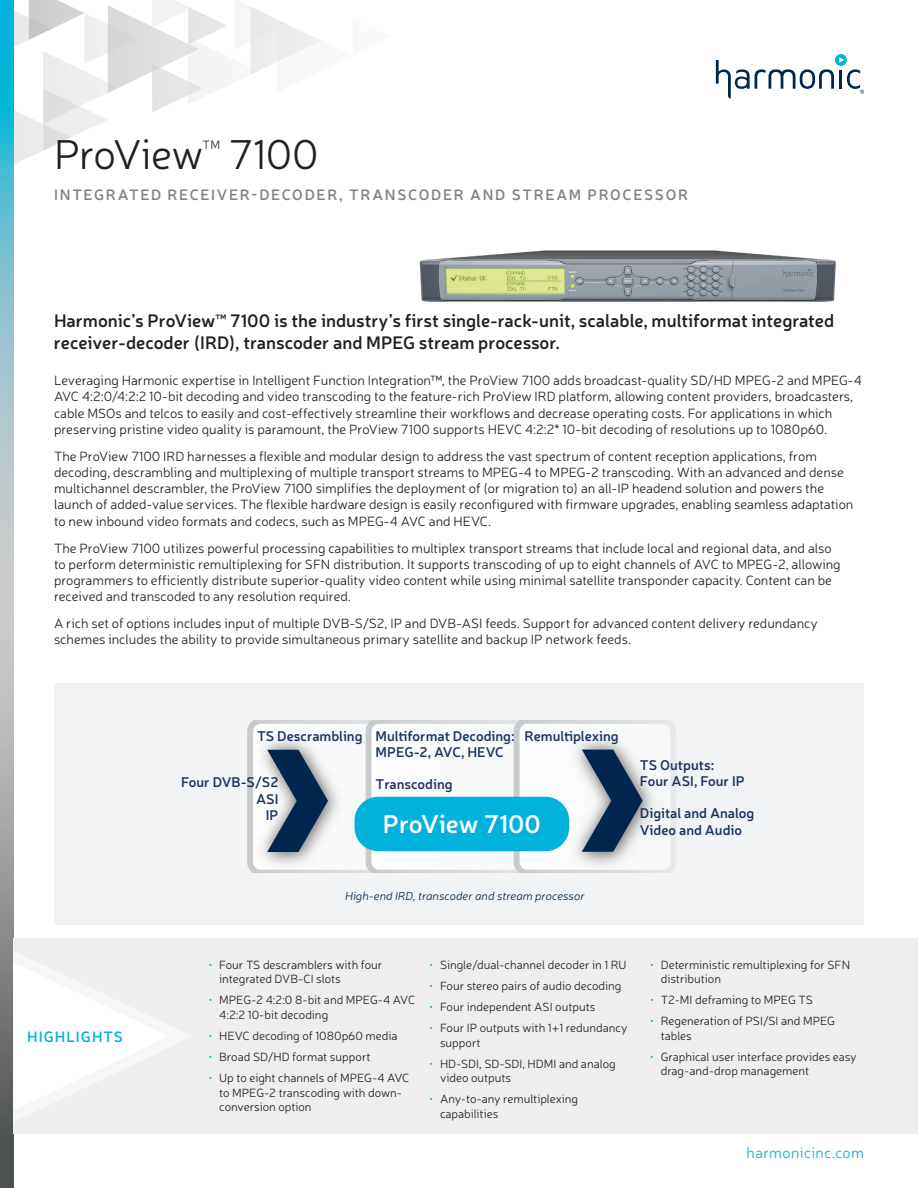
<style>
.page{position:relative;width:918px;height:1188px;background:#fff}
.page>*{position:absolute;margin:0;border:0;box-sizing:border-box;transform-origin:0 0}
.t1{font:300 42px "Neris";letter-spacing:-.015em;color:#231f20}
.t2{font:600 25.5px "Neris";letter-spacing:-.01em;color:#fff}
.t3{font:600 18px/21.6px "Neris";color:#231f20}
.t4{font:600 15px "Neris";letter-spacing:.11em;color:#808285}
.t5{font:300 15px "Neris";letter-spacing:.03em;color:#00b2dc}
.t6{font:600 15px "Neris";letter-spacing:.07em;color:#00b2dc}
.t7{font:600 13.95px/16.8px "Neris";color:#1a345d}
.t8{font:300 13.5px/16.2px "Neris";color:#231f20}
.t9{font:300 12.15px "Neris";color:#231f20}
.t10{font:300 12px/14.4px "Neris";color:#231f20}
.t11{font:italic 300 11.7px "Neris";color:#00264d}
.s1{color:#00b2dc}
</style>
<div class="page">
<svg style="left:14px;top:0;width:307px;height:164px"></svg>
<svg style="left:835px;top:54px;width:12px;height:12px"></svg>
<svg style="left:716px;top:57px;width:148px;height:42px"></svg>
<img style="left:419px;top:250px;width:417px;height:52px">
<svg style="left:0;top:0;width:14px;height:1188px;background:#82a9b2"></svg>
<div style="left:14px;top:939px;width:904px;height:195px;background:#eeeeef"></div>
<svg style="left:14px;top:962px;width:154px;height:148px"></svg>
<div style="left:54px;top:684px;width:810px;height:241px;background:#f2f3f4"></div>
<svg style="left:250px;top:721px;width:144px;height:152px"></svg>
<div style="left:247px;top:718px;width:150px;height:158px;border:6px solid #c7c8ca;border-radius:11px"></div>
<div style="left:369px;top:721px;width:168px;height:152px;background:#fff;border-radius:11px"></div>
<div style="left:366px;top:718px;width:174px;height:158px;border:6px solid #c7c8ca;border-radius:11px"></div>
<div style="left:517px;top:721px;width:156px;height:152px;background:#fff;border-radius:11px"></div>
<div style="left:514px;top:718px;width:162px;height:158px;border:6px solid #c7c8ca;border-radius:11px"></div>
<img style="left:561px;top:736px;width:105px;height:139px">
<svg style="left:582px;top:750px;width:61px;height:102px;background:#697c90"></svg>
<img style="left:247px;top:729px;width:105px;height:146px">
<svg style="left:267px;top:750px;width:61px;height:102px"></svg>
<div style="left:355px;top:797px;width:214px;height:54px;background:#00b2dc;border-radius:24px"></div>
<h1 class="t1" style="left:54px;top:128px;width:151px">ProView</h1>
<p class="t9" style="left:203px;top:137px;width:19px">TM</p>
<h1 class="t1" style="left:229px;top:128px;width:91px">7100</h1>
<p class="t4" style="left:54px;top:185px;width:636px">INTEGRATED RECEIVER-DECODER, TRANSCODER AND STREAM PROCESSOR</p>
<h3 class="t3" style="left:54px;top:309px;width:782px">Harmonic’s ProView<sup>™</sup> 7100 is the industry’s first single-rack-unit, scalable, multiformat integrated receiver-decoder (IRD), transcoder and MPEG stream processor.</h3>
<p class="t8" style="left:54px;top:372px;width:809px">Leveraging Harmonic expertise in Intelligent Function Integration™, the ProView 7100 adds broadcast-quality SD/HD MPEG-2 and MPEG-4<br>AVC 4:2:0/4:2:2 10-bit decoding and video transcoding to the feature-rich ProView IRD platform, allowing content providers, broadcasters, cable MSOs and telcos to easily and cost-effectively streamline their workflows and decrease operating costs. For applications in which preserving pristine video quality is paramount, the ProView 7100 supports HEVC 4:2:2* 10-bit decoding of resolutions up to 1080p60.</p>
<p class="t8" style="left:54px;top:448px;width:801px">The ProView 7100 IRD harnesses a flexible and modular design to address the vast spectrum of content reception applications, from decoding, descrambling and multiplexing of multiple transport streams to MPEG-4 to MPEG-2 transcoding. With an advanced and dense multichannel descrambler, the ProView 7100 simplifies the deployment of (or migration to) an all-IP headend solution and powers the launch of added-value services. The flexible hardware design is easily reconfigured with firmware upgrades, enabling seamless adaptation to new inbound video formats and codecs, such as MPEG-4 AVC and HEVC.</p>
<p class="t8" style="left:54px;top:539px;width:788px">The ProView 7100 utilizes powerful processing capabilities to multiplex transport streams that include local and regional data, and also to perform deterministic remultiplexing for SFN distribution. It supports transcoding of up to eight channels of AVC to MPEG-2, allowing programmers to efficiently distribute superior-quality video content while using minimal satellite transponder capacity. Content can be received and transcoded to any resolution required.</p>
<p class="t8" style="left:54px;top:615px;width:765px">A rich set of options includes input of multiple DVB-S/S2, IP and DVB-ASI feeds. Support for advanced content delivery redundancy schemes includes the ability to provide simultaneous primary satellite and backup IP network feeds.</p>
<p class="t6" style="left:27px;top:1026px;width:98px">HIGHLIGHTS</p>
<p class="t7" style="left:376px;top:727px;width:140px;text-indent:-119px">TS Descrambling Mul format Decoding:<br>MPEG-2, AVC, HEVC</p>
<p class="t7" style="left:376px;top:775px;width:79px">Transcoding</p>
<p class="t7" style="left:525px;top:727px;width:96px">Remul plexing</p>
<p class="t7" style="left:181px;top:773px;width:99px;text-align:right">Four DVB-S/S2<br>ASI<br>IP</p>
<h2 class="t2" style="left:383px;top:806px;width:159px">ProView 7100</h2>
<p class="t7" style="left:640px;top:756px;width:106px">TS Outputs:<br>Four ASI, Four IP</p>
<p class="t7" style="left:640px;top:804px;width:116px">Digital and Analog<br>Video and Audio</p>
<p class="t11" style="left:345px;top:889px;width:241px">High-end IRD, transcoder and stream processor</p>
<p class="t10" style="left:219px;top:957px;width:165px;text-indent:-11px"><span class="s1">•</span> Four TS descramblers with four integrated DVB-CI slots</p>
<p class="t10" style="left:219px;top:993px;width:198px;text-indent:-11px"><span class="s1">•</span> MPEG-2 4:2:0 8-bit and MPEG-4 AVC<br>4:2:2 10-bit decoding</p>
<p class="t10" style="left:208px;top:1028px;width:191px"><span class="s1">•</span> HEVC decoding of 1080p60 media</p>
<p class="t10" style="left:208px;top:1049px;width:164px"><span class="s1">•</span> Broad SD/HD format support</p>
<p class="t10" style="left:219px;top:1070px;width:192px;text-indent:-11px"><span class="s1">•</span> Up to eight channels of MPEG-4 AVC to MPEG-2 transcoding with down&shy;conversion option</p>
<p class="t10" style="left:429px;top:957px;width:199px"><span class="s1">•</span> Single/dual-channel decoder in 1 RU</p>
<p class="t10" style="left:429px;top:978px;width:194px"><span class="s1">•</span> Four stereo pairs of audio decoding</p>
<p class="t10" style="left:429px;top:999px;width:168px"><span class="s1">•</span> Four independent ASI outputs</p>
<p class="t10" style="left:440px;top:1020px;width:189px;text-indent:-11px"><span class="s1">•</span> Four IP outputs with 1+1 redundancy support</p>
<p class="t10" style="left:440px;top:1056px;width:177px;text-indent:-11px"><span class="s1">•</span> HD-SDI, SD-SDI, HDMI and analog video outputs</p>
<p class="t10" style="left:440px;top:1091px;width:140px;text-indent:-11px"><span class="s1">•</span> Any-to-any remultiplexing capabilities</p>
<p class="t10" style="left:661px;top:957px;width:191px;text-indent:-11px"><span class="s1">•</span> Deterministic remultiplexing for SFN distribution</p>
<p class="t10" style="left:650px;top:992px;width:164px"><span class="s1">•</span> T2-MI deframing to MPEG TS</p>
<p class="t10" style="left:661px;top:1014px;width:176px;text-indent:-11px"><span class="s1">•</span> Regeneration of PSI/SI and MPEG tables</p>
<p class="t10" style="left:661px;top:1049px;width:198px;text-indent:-11px"><span class="s1">•</span> Graphical user interface provides easy drag-and-drop management</p>
<p class="t5" style="left:747px;top:1143px;width:119px">harmonicinc.com</p>
</div>
